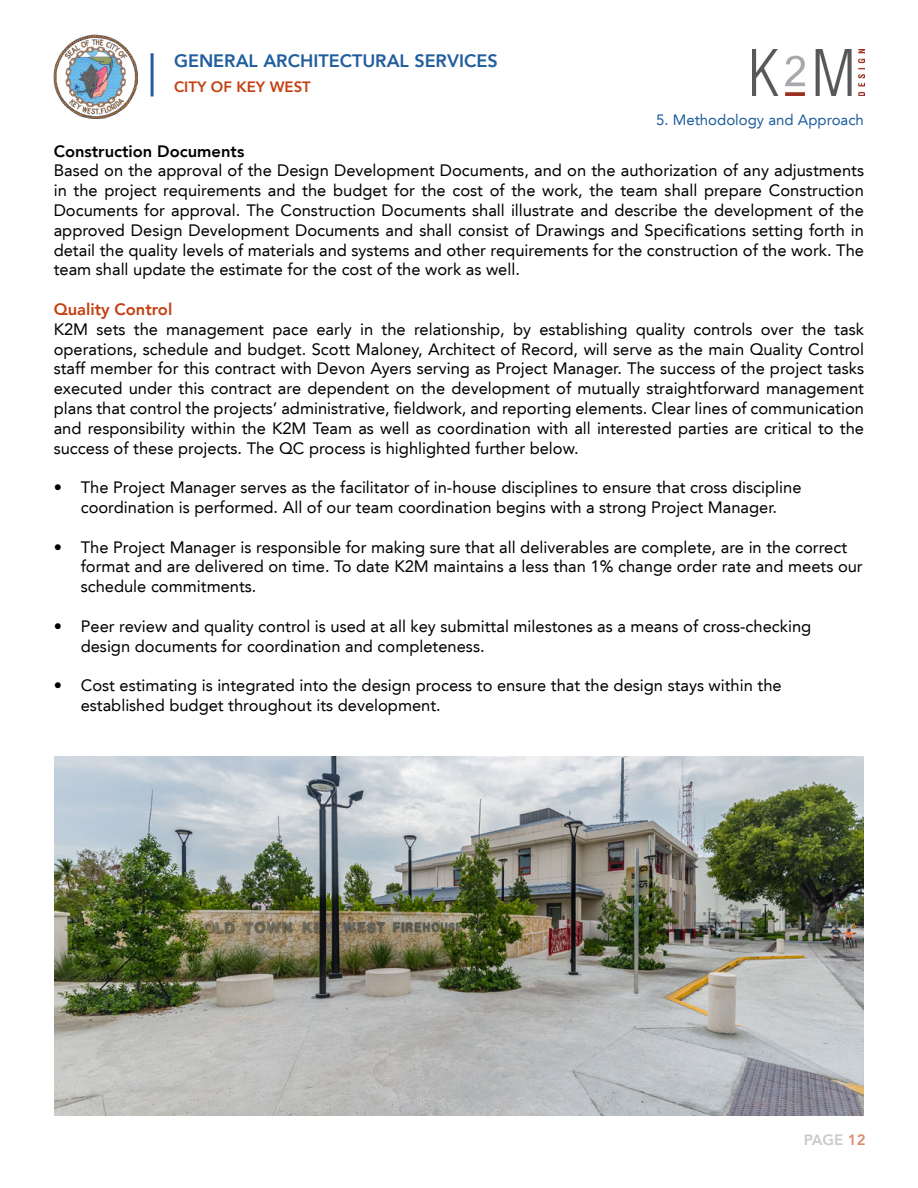
<style>
.page{position:relative;width:918px;height:1188px;background:#fff}
.page>*{position:absolute;margin:0;border:0;box-sizing:border-box;transform-origin:0 0}
.t1{font:800 18px "Avenir LT";color:#215e9e}
.t2{font:16.5px/19.8px "Avenir LT";color:#000}
.t3{font:800 16.5px "Avenir LT";color:#000}
.t4{font:800 16.5px "Avenir LT";color:#c43f11}
.t5{font:15px "Avenir LT";color:#215e9e}
.t6{font:800 15px "Avenir LT";color:#c43f11}
.t7{font:800 15px "Avenir LT";color:#c9cacc}
.s1{color:#dc8c70}
</style>
<div class="page">
<img style="left:54px;top:35px;width:84px;height:84px">
<hr style="left:151px;top:53px;width:3px;height:43px;background:#215e9e">
<img style="left:752px;top:49px;width:112px;height:46px">
<img style="left:54px;top:756px;width:810px;height:360px">
<p class="t1" style="left:174px;top:50px;width:325px">GENERAL ARCHITECTURAL SERVICES</p>
<p class="t6" style="left:174px;top:78px;width:138px">CITY OF KEY WEST</p>
<p class="t5" style="left:656px;top:111px;width:209px">5. Methodology and Approach</p>
<p class="t3" style="left:54px;top:141px;width:192px">Construction Documents</p>
<p class="t2" style="left:54px;top:161px;width:812px;text-align:justify">Based on the approval of the Design Development Documents, and on the authorization of any adjustments in the project requirements and the budget for the cost of the work, the team shall prepare Construction Documents for approval. The Construction Documents shall illustrate and describe the development of the approved Design Development Documents and shall consist of Drawings and Specifications setting forth in detail the quality levels of materials and systems and other requirements for the construction of the work. The team shall update the estimate for the cost of the work as well.</p>
<p class="t4" style="left:54px;top:299px;width:120px">Quality Control</p>
<p class="t2" style="left:54px;top:319px;width:812px;text-align:justify">K2M sets the management pace early in the relationship, by establishing quality controls over the task operations, schedule and budget. Scott Maloney, Architect of Record, will serve as the main Quality Control staff member for this contract with Devon Ayers serving as Project Manager. The success of the project tasks executed under this contract are dependent on the development of mutually straightforward management plans that control the projects’ administrative, fieldwork, and reporting elements. Clear lines of communication and responsibility within the K2M Team as well as coordination with all interested parties are critical to the success of these projects. The QC process is highlighted further below.</p>
<p class="t2" style="left:54px;top:478px;width:749px;text-align:center">• The Project Manager serves as the facilitator of in-house disciplines to ensure that cross discipline coordination is performed. All of our team coordination begins with a strong Project Manager.</p>
<p class="t2" style="left:81px;top:537px;width:784px;text-indent:-27px">• The Project Manager is responsible for making sure that all deliverables are complete, are in the correct format and are delivered on time. To date K2M maintains a less than 1% change order rate and meets our schedule commitments.</p>
<p class="t2" style="left:81px;top:616px;width:732px;text-indent:-27px">• Peer review and quality control is used at all key submittal milestones as a means of cross-checking design documents for coordination and completeness.</p>
<p class="t2" style="left:81px;top:676px;width:702px;text-indent:-27px">• Cost estimating is integrated into the design process to ensure that the design stays within the established budget throughout its development.</p>
<p class="t7" style="left:804px;top:1131px;width:63px">PAGE <span class="s1">12</span></p>
</div>
